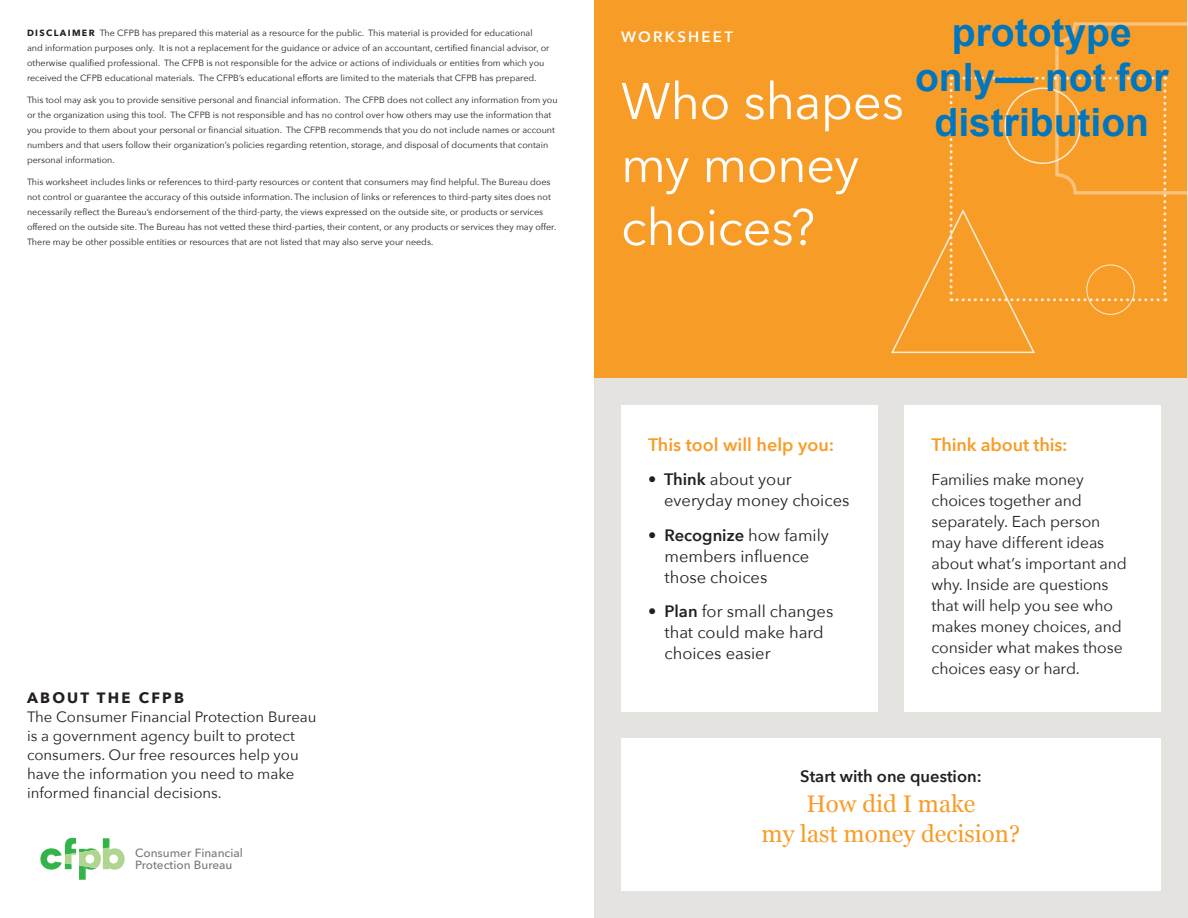
<style>
.page{position:relative;width:1188px;height:918px;background:#fff}
.page>*{position:absolute;margin:0;border:0;box-sizing:border-box;transform-origin:0 0}
.t1{font:51px/63px "Avenir Next";letter-spacing:-.015em;color:#fff}
.t2{font:700 39px/45px "Arial";color:#0076be;text-align:center}
.t3{font:24px/30px "Georgia";color:#f89c28;text-align:center}
.t4{font:600 18px "Avenir Next";color:#f89c28}
.t5{font:16.5px/21px "Avenir Next";color:#231f20}
.t6{font:600 16.5px "Avenir Next";color:#231f20}
.t7{font:15.75px/21px "Avenir Next";letter-spacing:-.01em;color:#231f20}
.t8{font:15px/19px "Avenir Next";color:#231f20}
.t9{font:600 15px "Avenir Next";letter-spacing:.15em;color:#fff}
.t10{font:500 11.85px/12px "Avenir Next";color:#75787c}
.t11{font:9px/15px "Avenir Next";color:#231f20}
.s1{font-weight:700}
.s2{font-weight:600}
</style>
<div class="page">
<div style="left:594px;top:0;width:594px;height:918px;background:#e5e3e0"></div>
<div style="left:595px;top:1px;width:592px;height:377px;background:#f89c28"></div>
<svg style="left:891px;top:22px;width:297px;height:332px"></svg>
<div style="left:904px;top:406px;width:257px;height:306px;background:#fff"></div>
<div style="left:621px;top:406px;width:257px;height:306px;background:#fff"></div>
<div style="left:621px;top:739px;width:540px;height:152px;background:#fff"></div>
<svg style="left:40px;top:838px;width:85px;height:42px"></svg>
<p class="t11" style="left:27px;top:25px;width:524px"><span class="s1">DISCLAIMER</span> The CFPB has prepared this material as a resource for the public. This material is provided for educational and information purposes only. It is not a replacement for the guidance or advice of an accountant, certified financial advisor, or otherwise qualified professional. The CFPB is not responsible for the advice or actions of individuals or entities from which you received the CFPB educational materials. The CFPB’s educational efforts are limited to the materials that CFPB has prepared.</p>
<p class="t11" style="left:27px;top:92px;width:532px">This tool may ask you to provide sensitive personal and financial information. The CFPB does not collect any information from you or the organization using this tool. The CFPB is not responsible and has no control over how others may use the information that you provide to them about your personal or financial situation. The CFPB recommends that you do not include names or account numbers and that users follow their organization’s policies regarding retention, storage, and disposal of documents that contain personal information.</p>
<p class="t11" style="left:27px;top:173px;width:531px">This worksheet includes links or references to third-party resources or content that consumers may find helpful. The Bureau does not control or guarantee the accuracy of this outside information. The inclusion of links or references to third-party sites does not necessarily reflect the Bureau’s endorsement of the third-party, the views expressed on the outside site, or products or services offered on the outside site. The Bureau has not vetted these third-parties, their content, or any products or services they may offer.<br>There may be other possible entities or resources that are not listed that may also serve your needs.</p>
<p class="t9" style="left:621px;top:24px;width:113px">WORKSHEET</p>
<p class="t1" style="left:621px;top:68px;width:285px">Who shapes my money choices?</p>
<p class="t2" style="left:915px;top:11px;width:255px">prototype only— not for distribution</p>
<p class="t8" style="left:27px;top:688px;width:291px"><span class="s1">ABOUT THE CFPB<br></span>The Consumer Financial Protection Bureau is a government agency built to protect consumers. Our free resources help you have the information you need to make informed financial decisions.</p>
<p class="t10" style="left:135px;top:847px;width:109px">Consumer Financial<br>Protection Bureau</p>
<p class="t4" style="left:648px;top:429px;width:188px">This tool will help you:</p>
<p class="t5" style="left:664px;top:468px;width:187px;text-indent:-16px"><span class="s2">• Think</span> about your everyday money choices</p>
<p class="t5" style="left:664px;top:524px;width:166px;text-indent:-16px"><span class="s2">• Recognize</span> how family members influence those choices</p>
<p class="t5" style="left:664px;top:600px;width:170px;text-indent:-16px"><span class="s2">• Plan</span> for small changes that could make hard choices easier</p>
<p class="t4" style="left:932px;top:429px;width:138px">Think about this:</p>
<p class="t7" style="left:932px;top:468px;width:197px">Families make money choices together and separately. Each person may have different ideas about what’s important and why. Inside are questions that will help you see who makes money choices, and consider what makes those choices easy or hard.</p>
<p class="t6" style="left:800px;top:762px;width:183px">Start with one question:</p>
<p class="t3" style="left:762px;top:789px;width:260px">How did I make<br>my last money decision?</p>
</div>
